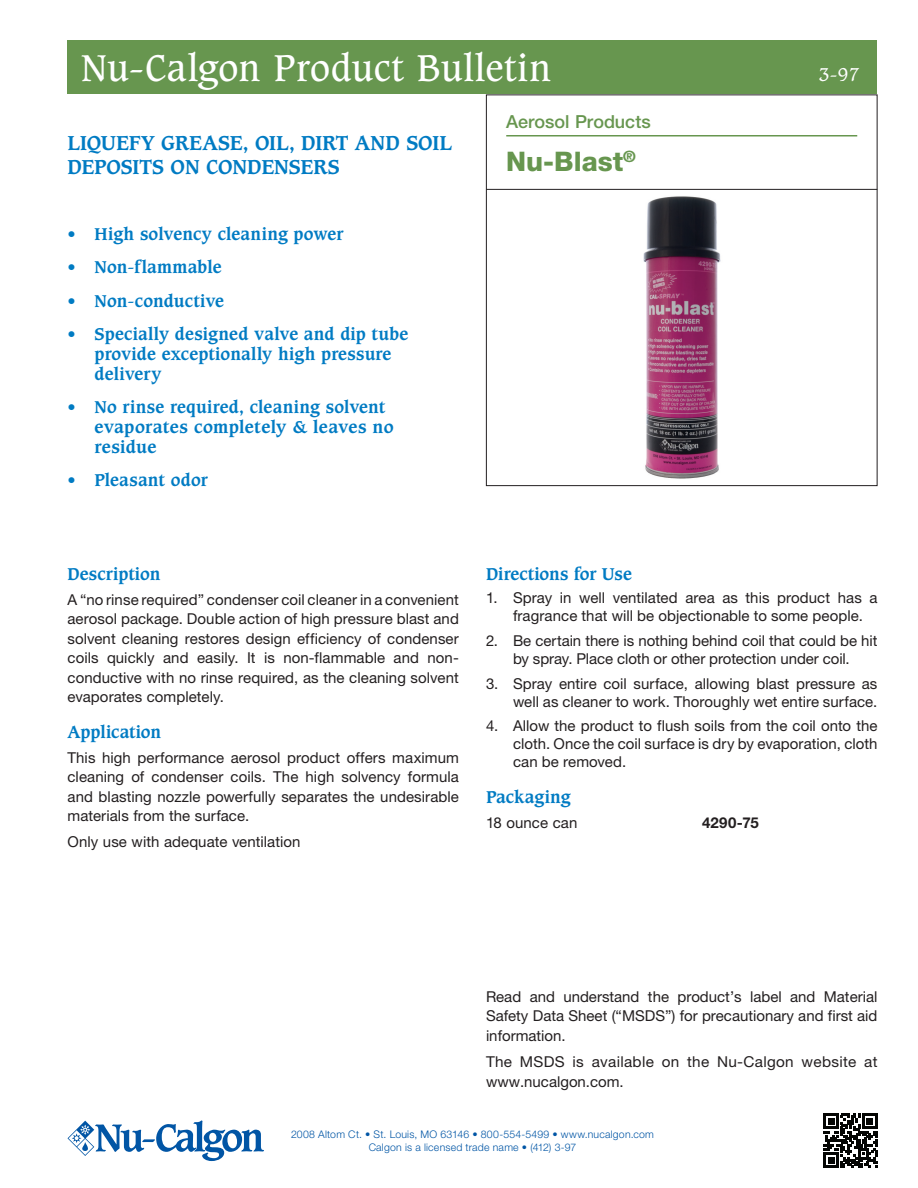
<style>
.page{position:relative;width:918px;height:1188px;background:#fff}
.page>*{position:absolute;margin:0;border:0;box-sizing:border-box;transform-origin:0 0}
.t1{font:36px "Caxton";letter-spacing:.015em;color:#fff}
.Product_name{font:800 27px "Helvetica Neue LT Pro";color:#67964f}
.Subheading_1{font:700 19.5px/23.4px "Caxton";letter-spacing:-.005em;color:#007bc3}
.Section_Name{font:500 18px "Helvetica Neue LT Pro";color:#67964f}
.t2{font:18px "Caxton";color:#fff}
.Subhead{font:700 16.5px/19.8px "Caxton";letter-spacing:.01em;color:#007bc3}
.Paragraph_Text{font:15px/19.5px "Helvetica Neue LT Pro";letter-spacing:.005em;color:#231f20;text-align:justify}
.text_1_no___below{font:15px "Helvetica Neue LT Pro";letter-spacing:.005em;color:#231f20}
.text_1_no___below-2{font:700 15px "Helvetica Neue LT Pro";letter-spacing:.02em;color:#231f20}
.t3{font:300 10.5px "Helvetica Neue LT Pro";letter-spacing:.02em;color:#0155a5}
</style>
<div class="page">
<div style="left:486px;top:94px;width:392px;height:392px;border:1px solid #231f20"></div>
<svg style="left:824px;top:1114px;width:54px;height:54px"></svg>
<img style="left:643px;top:196px;width:78px;height:283px">
<hr style="left:486px;top:189px;width:391px;height:1px;background:#231f20">
<div style="left:68px;top:40px;width:810px;height:54px;background:#67964f"></div>
<hr style="left:506px;top:135px;width:351px;height:1px;background:#67964f">
<svg style="left:68px;top:1120px;width:196px;height:41px"></svg>
<p class="t1" style="left:81px;top:47px;width:472px">Nu-Calgon Product Bulletin</p>
<p class="Subheading_1" style="left:68px;top:132px;width:386px">LIQUEFY GREASE, OIL, DIRT AND SOIL<br>DEPOSITS ON CONDENSERS</p>
<p class="Subhead" style="left:68px;top:224px;width:278px">• High solvency cleaning power</p>
<p class="Subhead" style="left:68px;top:258px;width:156px">• Non-flammable</p>
<p class="Subhead" style="left:68px;top:291px;width:158px">• Non-conductive</p>
<p class="Subhead" style="left:94px;top:324px;width:315px;text-indent:-27px">• Specially designed valve and dip tube provide exceptionally high pressure delivery</p>
<p class="Subhead" style="left:94px;top:397px;width:301px;text-indent:-27px">• No rinse required, cleaning solvent evaporates completely &amp; leaves no residue</p>
<p class="Subhead" style="left:68px;top:470px;width:142px">• Pleasant odor</p>
<p class="Section_Name" style="left:506px;top:110px;width:146px">Aerosol Products</p>
<p class="Product_name" style="left:506px;top:145px;width:131px">Nu-Blast<sup>®</sup></p>
<p class="t2" style="left:819px;top:64px;width:42px">3-97</p>
<p class="Subhead" style="left:68px;top:564px;width:94px">Description</p>
<p class="Paragraph_Text" style="left:68px;top:589px;width:393px">A “no rinse required” condenser coil cleaner in a convenient aerosol package. Double action of high pressure blast and solvent cleaning restores design efficiency of condenser coils quickly and easily. It is non-flammable and non&shy;conductive with no rinse required, as the cleaning solvent evaporates completely.</p>
<p class="Subhead" style="left:68px;top:722px;width:95px">Application</p>
<p class="Paragraph_Text" style="left:68px;top:747px;width:393px">This high performance aerosol product offers maximum cleaning of condenser coils. The high solvency formula and blasting nozzle powerfully separates the undesirable materials from the surface.</p>
<p class="Paragraph_Text" style="left:68px;top:832px;width:234px">Only use with adequate ventilation</p>
<p class="Subhead" style="left:486px;top:564px;width:147px">Directions for Use</p>
<p class="Paragraph_Text" style="left:513px;top:589px;width:366px;line-height:18px;text-indent:-27px">1. Spray in well ventilated area as this product has a fragrance that will be objectionable to some people.</p>
<p class="Paragraph_Text" style="left:486px;top:631px;width:393px;line-height:18px;text-align:center">2. Be certain there is nothing behind coil that could be hit by spray. Place cloth or other protection under coil.</p>
<p class="Paragraph_Text" style="left:486px;top:674px;width:393px;line-height:18px;text-align:right">3. Spray entire coil surface, allowing blast pressure as well as cleaner to work. Thoroughly wet entire surface.</p>
<p class="Paragraph_Text" style="left:513px;top:717px;width:366px;line-height:18px;text-indent:-27px">4. Allow the product to flush soils from the coil onto the cloth. Once the coil surface is dry by evaporation, cloth can be removed.</p>
<p class="Subhead" style="left:486px;top:787px;width:86px">Packaging</p>
<p class="text_1_no___below" style="left:486px;top:813px;width:93px">18 ounce can</p>
<p class="text_1_no___below-2" style="left:702px;top:813px;width:58px">4290-75</p>
<p class="Paragraph_Text" style="left:486px;top:987px;width:393px">Read and understand the product’s label and Material Safety Data Sheet (“MSDS”) for precautionary and first aid information.</p>
<p class="Paragraph_Text" style="left:486px;top:1052px;width:393px">The MSDS is available on the Nu-Calgon website at www.nucalgon.com.</p>
<p class="t3" style="left:291px;top:1128px;width:364px">2008 Altom Ct. • St. Louis, MO 63146 • 800-554-5499 • www.nucalgon.com</p>
<p class="t3" style="left:369px;top:1141px;width:209px">Calgon is a licensed trade name • (412) 3-97</p>
</div>
